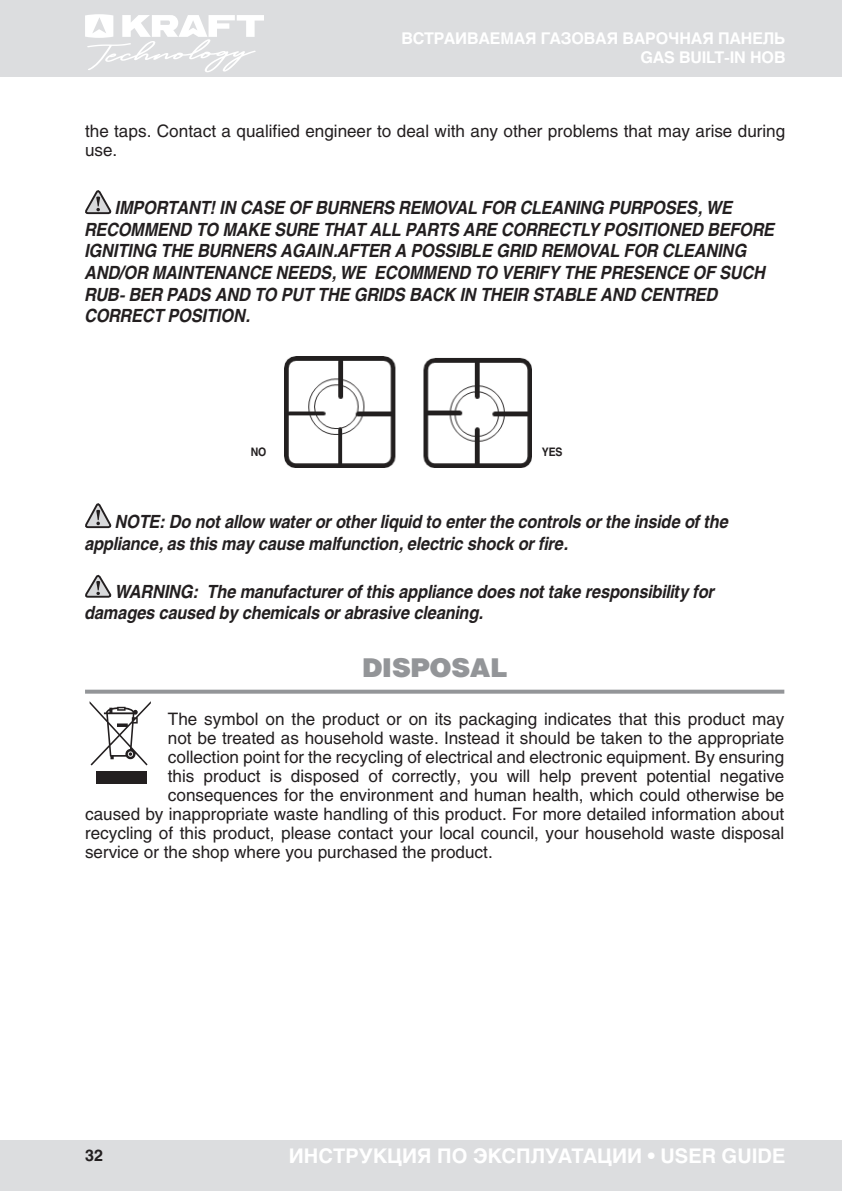
<style>
.page{position:relative;width:842px;height:1191px;background:#fff}
.page>*{position:absolute;margin:0;border:0;box-sizing:border-box;transform-origin:0 0}
.Zag_PODCH{font:900 26px "Helios";color:#939598}
.t1{font:700 20px "Helios";color:#fff}
.ВАЖНО{font:italic 700 18px/21.6px "Helios";letter-spacing:-.01em;color:#231f20;scale:.9 1}
.text_osn{font:17px/19px "Helios";color:#231f20}
.t2{font:700 16px/19.2px "Helios";letter-spacing:-.01em;color:#fff;text-align:right}
.t3{font:700 16px "Helios";color:#231f20}
.ВАЖНО-2{font:700 11.6px "Helios";color:#231f20;scale:.9 1}
</style>
<div class="page">
<div style="left:0;top:0;width:842px;height:77px;background:#dcdddf"></div>
<div style="left:0;top:1140px;width:842px;height:51px;background:#dcdddf"></div>
<svg style="left:85px;top:14px;width:179px;height:58px"></svg>
<svg style="left:85px;top:190px;width:26px;height:25px"></svg>
<svg style="left:85px;top:503px;width:26px;height:26px"></svg>
<svg style="left:85px;top:574px;width:27px;height:24px"></svg>
<svg style="left:85px;top:689px;width:699px;height:4px;fill:#939598"></svg>
<div style="left:96px;top:771px;width:51px;height:13px;background:#231f20"></div>
<svg style="left:90px;top:701px;width:61px;height:64px"></svg>
<img style="left:284px;top:357px;width:248px;height:111px">
<p class="t2" style="left:401px;top:29px;width:386px">ВСТРАИВАЕМАЯ ГАЗОВАЯ ВАРОЧНАЯ ПАНЕЛЬ<br>GAS BUILT-IN HOB</p>
<p class="text_osn" style="left:85px;top:121px;width:702px">the taps. Contact a qualified engineer to deal with any other problems that may arise during use.</p>
<p class="ВАЖНО" style="left:85px;top:197px;width:768px;text-indent:30px">IMPORTANT! IN CASE OF BURNERS REMOVAL FOR CLEANING PURPOSES, WE RECOMMEND TO MAKE SURE THAT ALL PARTS ARE CORRECTLY POSITIONED BEFORE IGNITING THE BURNERS AGAIN.AFTER A POSSIBLE GRID REMOVAL FOR CLEANING AND/OR MAINTENANCE NEEDS, WE ECOMMEND TO VERIFY THE PRESENCE OF SUCH RUB- BER PADS AND TO PUT THE GRIDS BACK IN THEIR STABLE AND CENTRED CORRECT POSITION.</p>
<p class="ВАЖНО-2" style="left:251px;top:445px;width:19px">NO</p>
<p class="ВАЖНО-2" style="left:542px;top:445px;width:25px">YES</p>
<p class="ВАЖНО" style="left:85px;top:511px;width:717px;text-indent:30px">NOTE: Do not allow water or other liquid to enter the controls or the inside of the appliance, as this may cause malfunction, electric shock or fire.</p>
<p class="ВАЖНО" style="left:85px;top:580px;width:701px;text-indent:30px">WARNING: The manufacturer of this appliance does not take responsibility for damages caused by chemicals or abrasive cleaning.</p>
<p class="Zag_PODCH" style="left:362px;top:652px;width:147px">DISPOSAL</p>
<p class="text_osn" style="left:168px;top:709px;width:618px">The symbol on the product or on its packaging indicates that this product may</p>
<p class="text_osn" style="left:168px;top:728px;width:618px">not be treated as household waste. Instead it should be taken to the appropriate</p>
<p class="text_osn" style="left:168px;top:747px;width:618px">collection point for the recycling of electrical and electronic equipment. By ensuring</p>
<p class="text_osn" style="left:168px;top:766px;width:618px">this product is disposed of correctly, you will help prevent potential negative</p>
<p class="text_osn" style="left:168px;top:785px;width:618px">consequences for the environment and human health, which could otherwise be</p>
<p class="text_osn" style="left:85px;top:804px;width:701px">caused by inappropriate waste handling of this product. For more detailed information about</p>
<p class="text_osn" style="left:85px;top:823px;width:701px">recycling of this product, please contact your local council, your household waste disposal</p>
<p class="text_osn" style="left:85px;top:842px;width:409px">service or the shop where you purchased the product.</p>
<p class="t3" style="left:85px;top:1145px;width:19px">32</p>
<p class="t1" style="left:289px;top:1143px;width:498px">ИНСТРУКЦИЯ ПО ЭКСПЛУАТАЦИИ • USER GUIDE</p>
</div>
